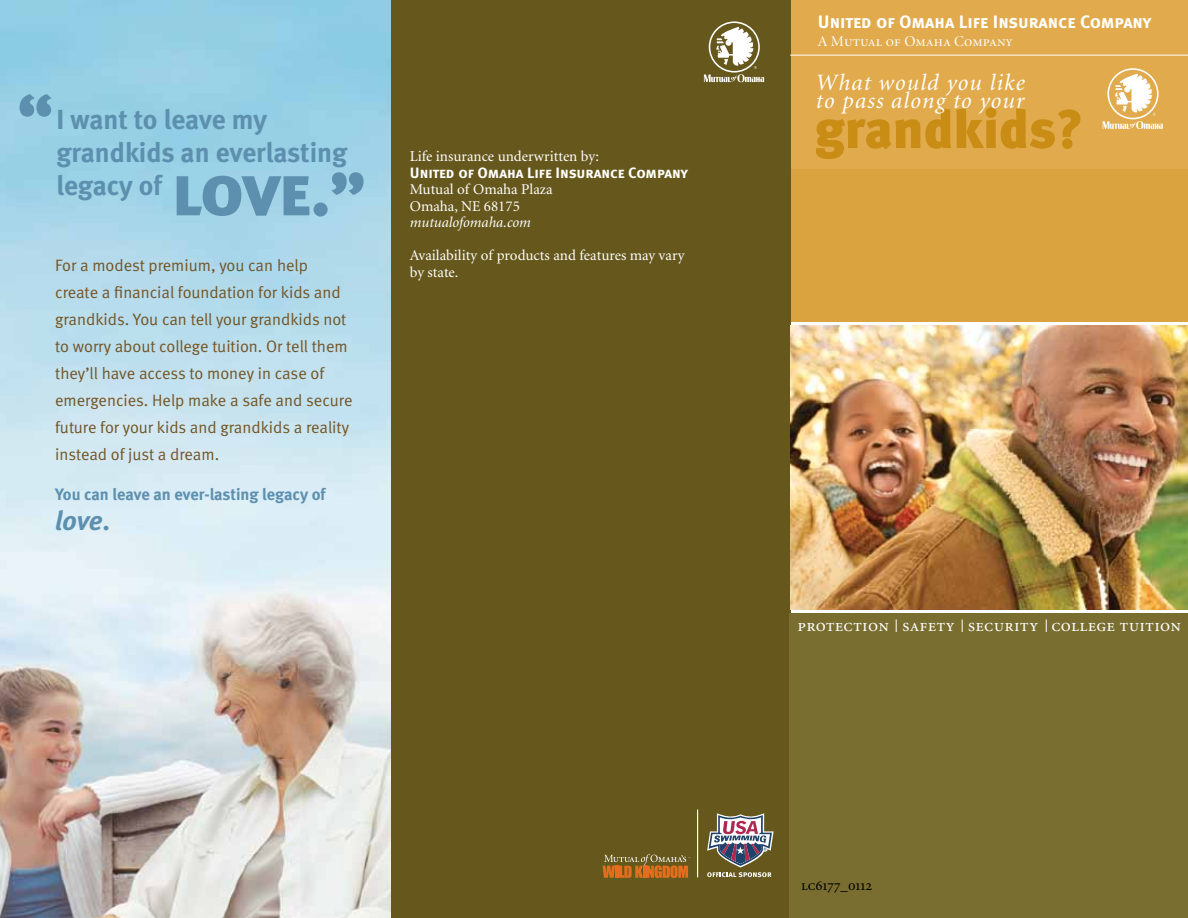
<style>
.page{position:relative;width:1188px;height:918px;background:#fff}
.page>*{position:absolute;margin:0;border:0;box-sizing:border-box;transform-origin:0 0}
.t1{font:68.7px "Meta Black Caps";color:#5d90ae}
.t2{font:900 54.45px "Meta";color:#c98d16}
.t3{font:700 27.45px/33px "Meta";letter-spacing:-.005em;color:#5d90ae}
.t4{font:italic 700 27px "Meta";color:#5d90ae}
.t5{font:italic 23.55px/18.5px "Minion";letter-spacing:.05em;color:#fff}
.t6{font:18px "Minion Regular SC";letter-spacing:.01em;color:#fff}
.t7{font:18px "Meta Bold LF Caps";letter-spacing:-.005em;color:#fff}
.t8{font:16.5px/27px "Meta Normal";color:#735525}
.t9{font:700 16.5px "Meta";letter-spacing:-.005em;color:#5d90ae}
.t10{font:15px/16.5px "Minion";color:#fff}
.t11{font:15px "Meta Bold LF Caps";letter-spacing:-.005em;color:#fff}
.t12{font:15px "Minion Display Regular SC";color:#fff}
.t13{font:italic 15px "Minion";color:#fff}
.t14{font:15px "Minion Regular SC";color:#000}
.s1{font-style:normal}
</style>
<div class="page">
<div style="left:788px;top:0;width:400px;height:321px;background:#e1ab4d"></div>
<div style="left:787px;top:170px;width:401px;height:152px;background:#dba33f"></div>
<img style="left:0;top:0;width:392px;height:918px">
<div style="left:392px;top:0;width:399px;height:918px;background:#66581c"></div>
<div style="left:789px;top:614px;width:399px;height:304px;background:#796e30"></div>
<img style="left:790px;top:326px;width:398px;height:283px">
<svg style="left:707px;top:813px;width:67px;height:64px"></svg>
<hr style="left:697px;top:810px;width:1px;height:67px;background:#fff">
<svg style="left:603px;top:854px;width:85px;height:24px"></svg>
<svg style="left:896px;top:620px;width:1px;height:12px"></svg>
<svg style="left:962px;top:620px;width:1px;height:12px"></svg>
<svg style="left:1046px;top:620px;width:1px;height:12px"></svg>
<hr style="left:790px;top:55px;width:398px;height:1px;background:#fff">
<svg style="left:1103px;top:68px;width:60px;height:61px"></svg>
<svg style="left:704px;top:21px;width:60px;height:61px"></svg>
<h1 class="t1" style="left:17px;top:79px;width:37px">“</h1>
<h3 class="t3" style="left:56px;top:103px;width:292px">I want to leave my grandkids an everlasting legacy of</h3>
<h1 class="t1" style="left:172px;top:150px;width:195px">love.”</h1>
<p class="t8" style="left:55px;top:251px;width:299px">For a modest premium, you can help create a financial foundation for kids and grandkids. You can tell your grandkids not to worry about college tuition. Or tell them they’ll have access to money in case of emergencies. Help make a safe and secure future for your kids and grandkids a reality instead of just a dream.</p>
<p class="t9" style="left:55px;top:485px;width:272px">You can leave an ever-lasting legacy of</p>
<h3 class="t4" style="left:55px;top:505px;width:56px">love<span class="s1">.</span></h3>
<p class="t10" style="left:410px;top:149px;width:191px">Life insurance underwritten by:</p>
<p class="t11" style="left:410px;top:164px;width:279px">United of Omaha Life Insurance Company</p>
<p class="t10" style="left:410px;top:182px;width:144px">Mutual of Omaha Plaza<br>Omaha, NE 68175</p>
<p class="t13" style="left:410px;top:215px;width:123px">mutualofomaha.com</p>
<p class="t10" style="left:410px;top:248px;width:276px">Availability of products and features may vary by state.</p>
<p class="t7" style="left:818px;top:11px;width:335px">United of Omaha Life Insurance Company</p>
<p class="t12" style="left:818px;top:34px;width:196px">A Mutual of Omaha Company</p>
<h3 class="t5" style="left:816px;top:74px;width:210px">What would you like to pass along to your</h3>
<h2 class="t2" style="left:814px;top:96px;width:270px">grandkids?</h2>
<p class="t6" style="left:798px;top:616px;width:385px">protection safety security college tuition</p>
<p class="t14" style="left:801px;top:878px;width:73px">lc6177_0112</p>
</div>
